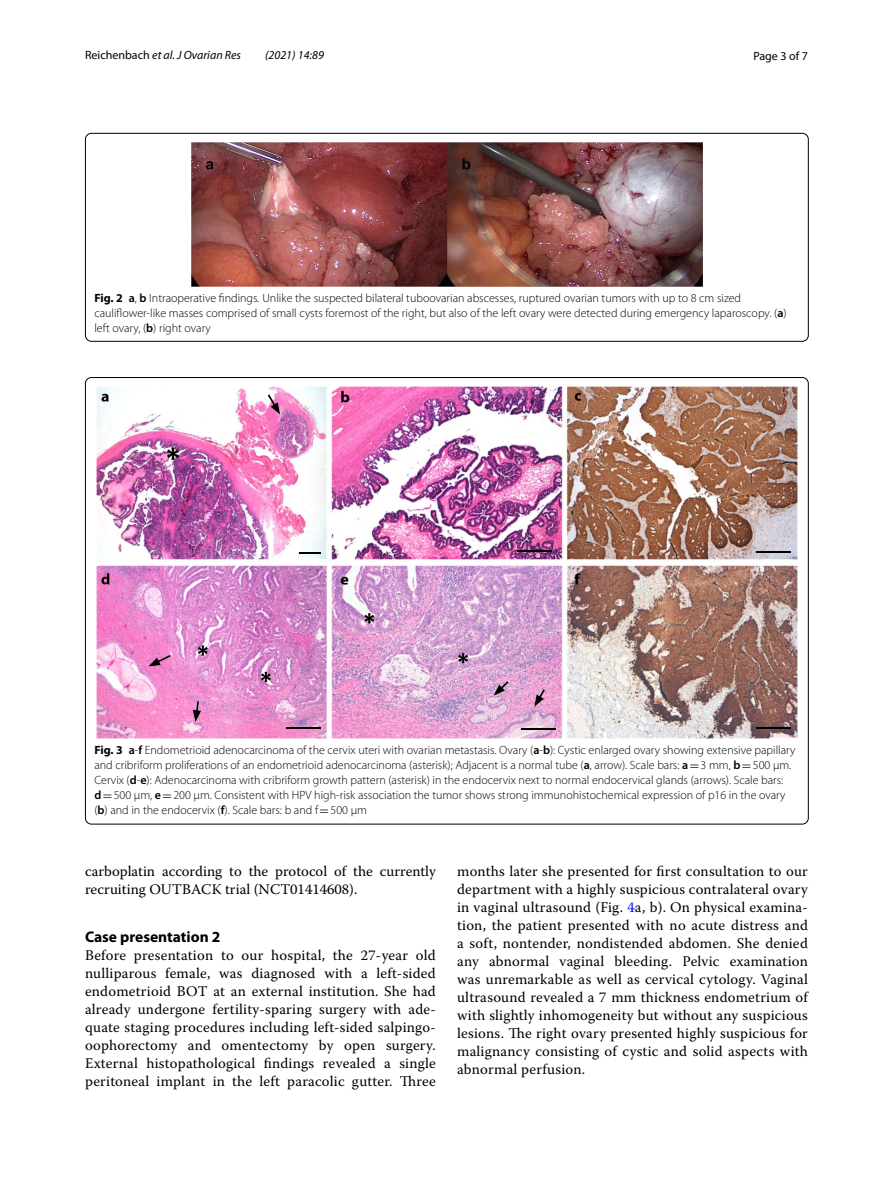
<style>
.page{position:relative;width:893px;height:1187px;background:#fff}
.page>*{position:absolute;margin:0;border:0;box-sizing:border-box;transform-origin:0 0}
.t1{font:700 15.45px "Myriad Pro";color:#000}
.t2{font:14.7px/18px "Warnock Pro";letter-spacing:.015em;color:#000;text-align:justify}
.t3{font:300 12px/15px "Myriad Pro";color:#000}
.t4{font:italic 12px "Myriad Pro";color:#000}
.t5{font:12px "Myriad Pro";color:#000}
.s1{font-style:normal}
.s2{font-weight:700}
.s3{font-weight:600}
.s4{font-style:italic}
.s5{font-family:"MTSY";font-weight:400}
.s6{color:#00f}
</style>
<div class="page">
<img style="left:192px;top:142px;width:510px;height:145px">
<div style="left:85px;top:133px;width:723px;height:208px;border:1px solid #000;border-radius:6px"></div>
<img style="left:97px;top:386px;width:700px;height:352px">
<svg style="left:268px;top:394px;width:12px;height:20px"></svg>
<hr style="left:299px;top:552px;width:21px;height:2px;background:#000">
<svg style="left:148px;top:655px;width:23px;height:11px"></svg>
<svg style="left:193px;top:701px;width:8px;height:21px"></svg>
<svg style="left:494px;top:681px;width:15px;height:14px"></svg>
<hr style="left:756px;top:551px;width:35px;height:1px;background:#000">
<hr style="left:286px;top:727px;width:34px;height:1px;background:#000">
<hr style="left:517px;top:550px;width:35px;height:1px;background:#000">
<hr style="left:521px;top:728px;width:34px;height:1px;background:#000">
<svg style="left:534px;top:689px;width:11px;height:17px"></svg>
<hr style="left:756px;top:727px;width:35px;height:1px;background:#000">
<p class="t4" style="left:85px;top:48px;width:158px"><span class="s1">Reichenbach</span> et al. J Ovarian Res</p>
<p class="t4" style="left:265px;top:48px;width:60px">(2021) 14:89</p>
<p class="t5" style="left:753px;top:48px;width:56px">Page 3 of 7</p>
<p class="t3" style="left:94px;top:290px;width:694px"><span class="s2">Fig. 2</span> <span class="s3">a</span>, <span class="s3">b</span> Intraoperative findings<span class="s4">.</span> Unlike the suspected bilateral tuboovarian abscesses, ruptured ovarian tumors with up to 8 cm sized cauliflower-like masses comprised of small cysts foremost of the right, but also of the left ovary were detected during emergency laparoscopy. (<span class="s3">a</span>) left ovary, (<span class="s3">b</span>) right ovary</p>
<p class="t3" style="left:94px;top:742px;width:702px"><span class="s2">Fig. 3</span> <span class="s3">a</span>-<span class="s3">f</span> Endometrioid adenocarcinoma of the cervix uteri with ovarian metastasis. Ovary (<span class="s3">a</span>-<span class="s3">b</span>): Cystic enlarged ovary showing extensive papillary and cribriform proliferations of an endometrioid adenocarcinoma (asterisk); Adjacent is a normal tube (<span class="s3">a</span>, arrow). Scale bars: <span class="s3">a</span><span class="s5">=</span>3 mm, <span class="s3">b</span><span class="s5">=</span>500 μm.<br>Cervix (<span class="s3">d</span>-<span class="s3">e</span>): Adenocarcinoma with cribriform growth pattern (asterisk) in the endocervix next to normal endocervical glands (arrows). Scale bars: <span class="s3">d</span><span class="s5">=</span>500 μm, <span class="s3">e</span><span class="s5">=</span>200 μm. Consistent with HPV high-risk association the tumor shows strong immunohistochemical expression of p16 in the ovary (<span class="s3">b</span>) and in the endocervix (<span class="s3">f</span>). Scale bars: b and f<span class="s5">=</span>500 μm</p>
<p class="t2" style="left:85px;top:861px;width:352px">carboplatin according to the protocol of the currently recruiting OUTBACK trial (NCT01414608).</p>
<p class="t1" style="left:85px;top:926px;width:137px">Case presentation 2</p>
<p class="t2" style="left:85px;top:945px;width:352px">Before presentation to our hospital, the 27-year old nulliparous female, was diagnosed with a left-sided endometrioid BOT at an external institution. She had already undergone fertility-sparing surgery with ade&shy;quate staging procedures including left-sided salpingo&shy;oophorectomy and omentectomy by open surgery.<br>External histopathological findings revealed a single peritoneal implant in the left paracolic gutter. Three</p>
<p class="t2" style="left:457px;top:861px;width:352px">months later she presented for first consultation to our department with a highly suspicious contralateral ovary in vaginal ultrasound (Fig. <span class="s6">4</span>a, b). On physical examina&shy;tion, the patient presented with no acute distress and a soft, nontender, nondistended abdomen. She denied any abnormal vaginal bleeding. Pelvic examination was unremarkable as well as cervical cytology. Vaginal ultrasound revealed a 7 mm thickness endometrium of with slightly inhomogeneity but without any suspicious lesions. The right ovary presented highly suspicious for malignancy consisting of cystic and solid aspects with abnormal perfusion.</p>
</div>
